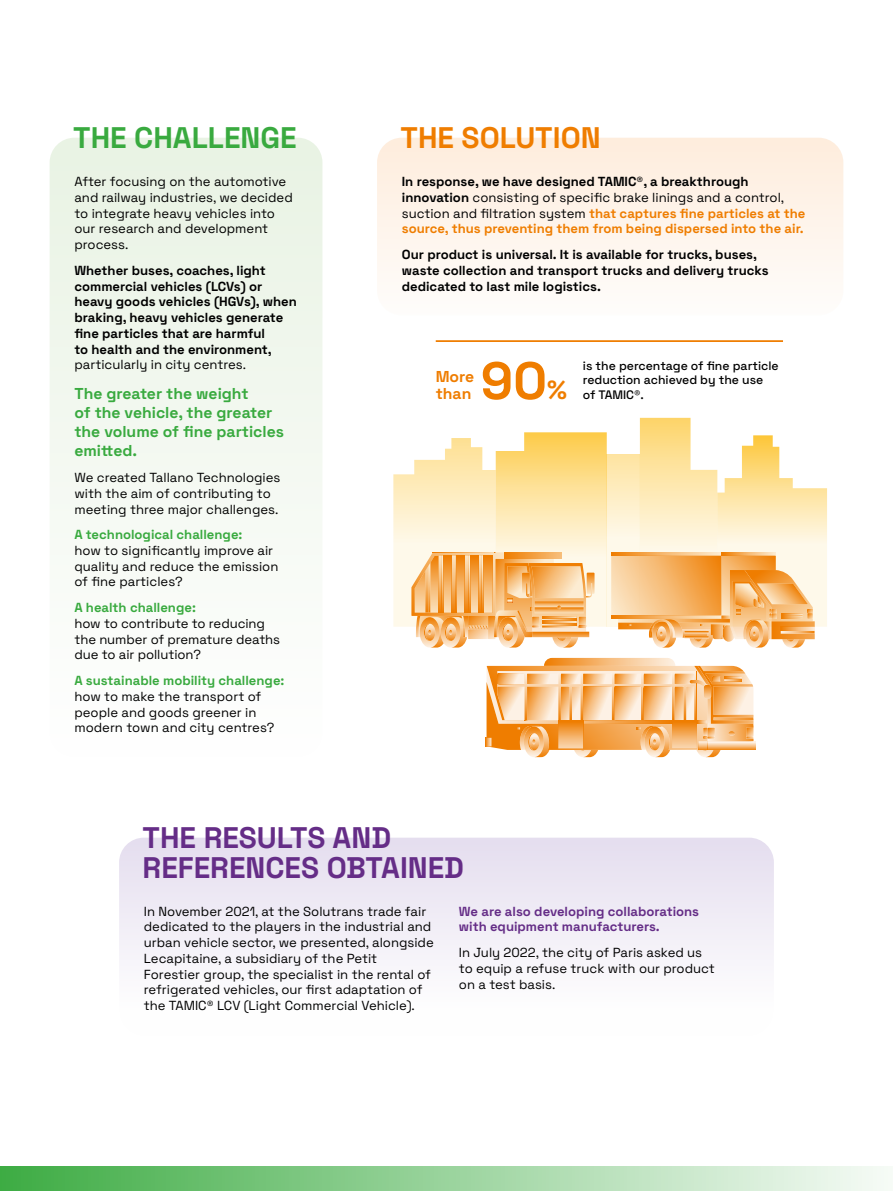
<style>
.page{position:relative;width:893px;height:1191px;background:#fff}
.page>*{position:absolute;margin:0;border:0;box-sizing:border-box;transform-origin:0 0}
.t1{font:700 52.5px "Space Grotesk";color:#ef7d00}
.t2{font:700 29.75px/29.8px "Space Grotesk";color:#652d87}
.t3{font:700 29.75px "Space Grotesk";color:#39aa3f}
.t4{font:700 29.75px "Space Grotesk";color:#ef7d00}
.t5{font:700 15.75px/19.2px "Space Grotesk";color:#39aa3f}
.t6{font:700 15.75px/17.5px "Space Grotesk";color:#ef7d00}
.t7{font:13.12px/15.8px "Space Grotesk";color:#000}
.t8{font:700 13.12px/15.8px "Space Grotesk";color:#000}
.t9{font:700 13.12px/15.8px "Space Grotesk";color:#ef7d00}
.t10{font:700 13.12px "Space Grotesk";color:#39aa3f}
.t11{font:700 13.12px/15.8px "Space Grotesk";color:#652d87}
.t12{font:500 12.25px/14.7px "Space Grotesk";color:#000}
.s1{color:#000}
.s2{font-weight:400;color:#000}
.s3{font-size:26.25px}
</style>
<div class="page">
<div style="left:0;top:1166px;width:893px;height:25px;background:linear-gradient(to right,#3dac43,#f6fbf7)"></div>
<div style="left:50px;top:138px;width:272px;height:619px;background:linear-gradient(to right,#f3f8f1,#f3f8f1);border-radius:25px"></div>
<div style="left:377px;top:138px;width:466px;height:177px;background:linear-gradient(to bottom,#feecdc,#fefcfb);border-radius:25px"></div>
<div style="left:119px;top:837px;width:655px;height:199px;background:linear-gradient(to bottom,#e5deef,#fff);border-radius:25px"></div>
<svg style="left:393px;top:418px;width:434px;height:229px"></svg>
<svg style="left:753px;top:741px;width:2px;height:9px"></svg>
<svg style="left:485px;top:658px;width:268px;height:99px"></svg>
<hr style="left:436px;top:340px;width:347px;height:2px;background:#ef7d00">
<h2 class="t3" style="left:73px;top:115px;width:225px">THE CHALLENGE</h2>
<h2 class="t4" style="left:401px;top:115px;width:202px">THE SOLUTION</h2>
<p class="t7" style="left:74px;top:173px;width:220px">After focusing on the automotive and railway industries, we decided to integrate heavy vehicles into our research and development process.</p>
<p class="t8" style="left:74px;top:261px;width:224px">Whether buses, coaches, light commercial vehicles (LCVs) or heavy goods vehicles (HGVs), when braking, heavy vehicles generate fine particles that are harmful<br>to health and the environment,</p>
<p class="t7" style="left:74px;top:356px;width:173px">particularly in city centres.</p>
<p class="t5" style="left:74px;top:382px;width:211px">The greater the weight<br>of the vehicle, the greater the volume of fine particles emitted.</p>
<p class="t7" style="left:74px;top:469px;width:208px">We created Tallano Technologies with the aim of contributing to meeting three major challenges.</p>
<p class="t10" style="left:74px;top:524px;width:170px">A technological challenge:</p>
<p class="t7" style="left:74px;top:541px;width:205px">how to significantly improve air quality and reduce the emission of fine particles?</p>
<p class="t10" style="left:74px;top:597px;width:123px">A health challenge:</p>
<p class="t7" style="left:74px;top:614px;width:207px">how to contribute to reducing the number of premature deaths due to air pollution?</p>
<p class="t10" style="left:74px;top:670px;width:212px">A sustainable mobility challenge:</p>
<p class="t7" style="left:74px;top:687px;width:202px">how to make the transport of people and goods greener in modern town and city centres?</p>
<p class="t9" style="left:402px;top:173px;width:405px"><span class="s1">In response, we have designed TAMIC®, a breakthrough innovation</span> <span class="s2">consisting of specific brake linings and a control, suction and filtration system</span> that captures fine particles at the source, thus preventing them from being dispersed into the air.</p>
<p class="t8" style="left:402px;top:246px;width:368px">Our product is universal. It is available for trucks, buses, waste collection and transport trucks and delivery trucks dedicated to last mile logistics.</p>
<p class="t6" style="left:436px;top:366px;width:40px">More than</p>
<h1 class="t1" style="left:481px;top:339px;width:88px">90<span class="s3">%</span></h1>
<p class="t12" style="left:583px;top:357px;width:197px">is the percentage of fine particle reduction achieved by the use of TAMIC®.</p>
<h2 class="t2" style="left:143px;top:820px;width:323px">THE RESULTS AND<br>REFERENCES OBTAINED</h2>
<p class="t7" style="left:144px;top:902px;width:291px">In November 2021, at the Solutrans trade fair dedicated to the players in the industrial and urban vehicle sector, we presented, alongside Lecapitaine, a subsidiary of the Petit Forestier group, the specialist in the rental of refrigerated vehicles, our first adaptation of the TAMIC® LCV (Light Commercial Vehicle).</p>
<p class="t11" style="left:459px;top:902px;width:242px">We are also developing collaborations with equipment manufacturers.</p>
<p class="t7" style="left:459px;top:943px;width:257px">In July 2022, the city of Paris asked us to equip a refuse truck with our product on a test basis.</p>
</div>
